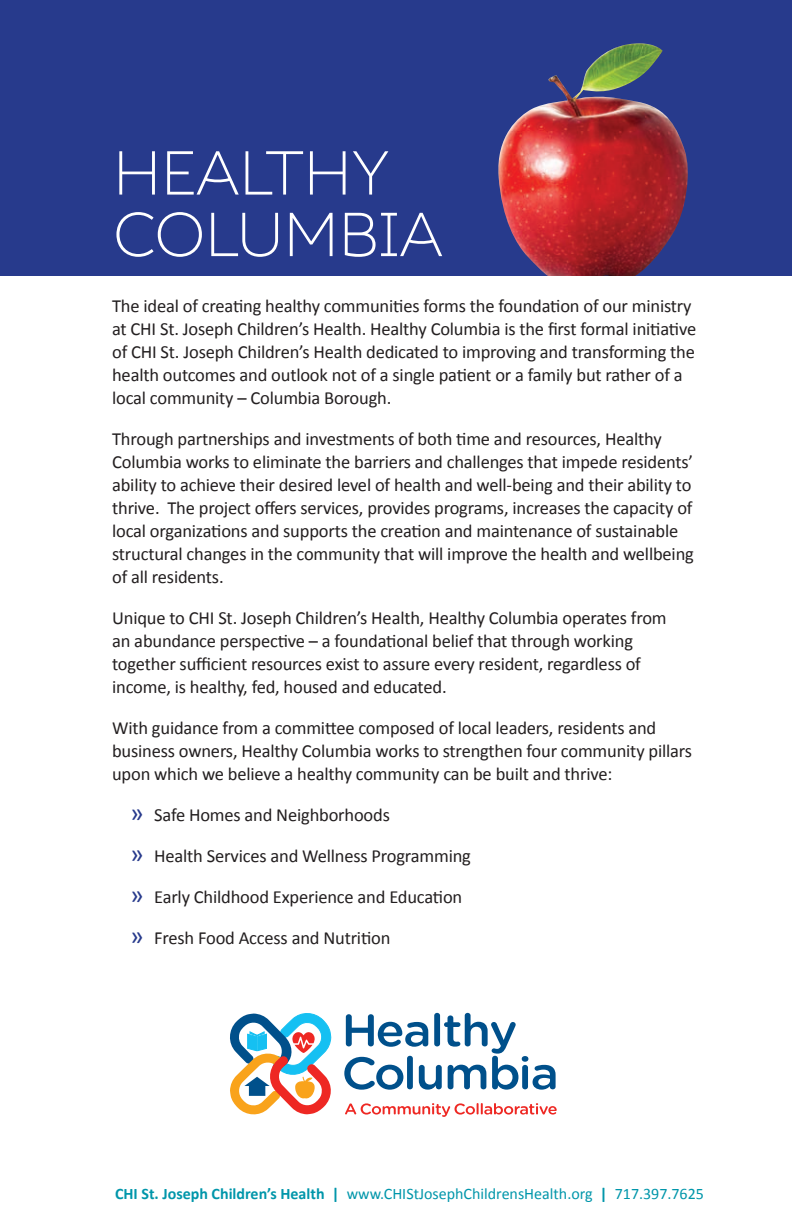
<style>
.page{position:relative;width:792px;height:1224px;background:#fff}
.page>*{position:absolute;margin:0;border:0;box-sizing:border-box;transform-origin:0 0}
.t1{font:100 72.2px/61.6px "Resort Sans";letter-spacing:-.03em;color:#fff}
.t2{font:18.4px/23px "Calibri";letter-spacing:-.01em;color:#231f20}
.t3{font:16px "Calibri";color:#0096aa}
.s1{font-size:26.4px;color:#273a8c}
.s2{font-weight:700}
</style>
<div class="page">
<div style="left:0;top:0;width:792px;height:276px;background:#273a8c"></div>
<svg style="left:344px;top:1013px;width:212px;height:77px"></svg>
<svg style="left:230px;top:1013px;width:102px;height:102px"></svg>
<svg style="left:345px;top:1103px;width:212px;height:14px"></svg>
<img style="left:498px;top:43px;width:190px;height:233px">
<p class="t1" style="left:112px;top:143px;width:333px">HEALTHY<br>COLUMBIA</p>
<p class="t2" style="left:112px;top:294px;width:586px">The ideal of creating healthy communities forms the foundation of our ministry at CHI St. Joseph Children’s Health. Healthy Columbia is the first formal initiative of CHI St. Joseph Children’s Health dedicated to improving and transforming the health outcomes and outlook not of a single patient or a family but rather of a local community – Columbia Borough.</p>
<p class="t2" style="left:112px;top:427px;width:583px">Through partnerships and investments of both time and resources, Healthy Columbia works to eliminate the barriers and challenges that impede residents’ ability to achieve their desired level of health and well-being and their ability to thrive. The project offers services, provides programs, increases the capacity of local organizations and supports the creation and maintenance of sustainable structural changes in the community that will improve the health and wellbeing of all residents.</p>
<p class="t2" style="left:112px;top:606px;width:556px">Unique to CHI St. Joseph Children’s Health, Healthy Columbia operates from an abundance perspective – a foundational belief that through working together sufficient resources exist to assure every resident, regardless of income, is healthy, fed, housed and educated.</p>
<p class="t2" style="left:112px;top:716px;width:581px">With guidance from a committee composed of local leaders, residents and business owners, Healthy Columbia works to strengthen four community pillars upon which we believe a healthy community can be built and thrive:</p>
<p class="t2" style="left:130px;top:803px;width:261px"><span class="s1">»</span> Safe Homes and Neighborhoods</p>
<p class="t2" style="left:130px;top:844px;width:342px"><span class="s1">»</span> Health Services and Wellness Programming</p>
<p class="t2" style="left:130px;top:885px;width:334px"><span class="s1">»</span> Early Childhood Experience and Education</p>
<p class="t2" style="left:130px;top:926px;width:262px"><span class="s1">»</span> Fresh Food Access and Nutrition</p>
<p class="t3" style="left:115px;top:1184px;width:590px"><span class="s2">CHI St. Joseph Children’s Health |</span> www.CHIStJosephChildrensHealth.org <span class="s2">|</span> 717.397.7625</p>
</div>
